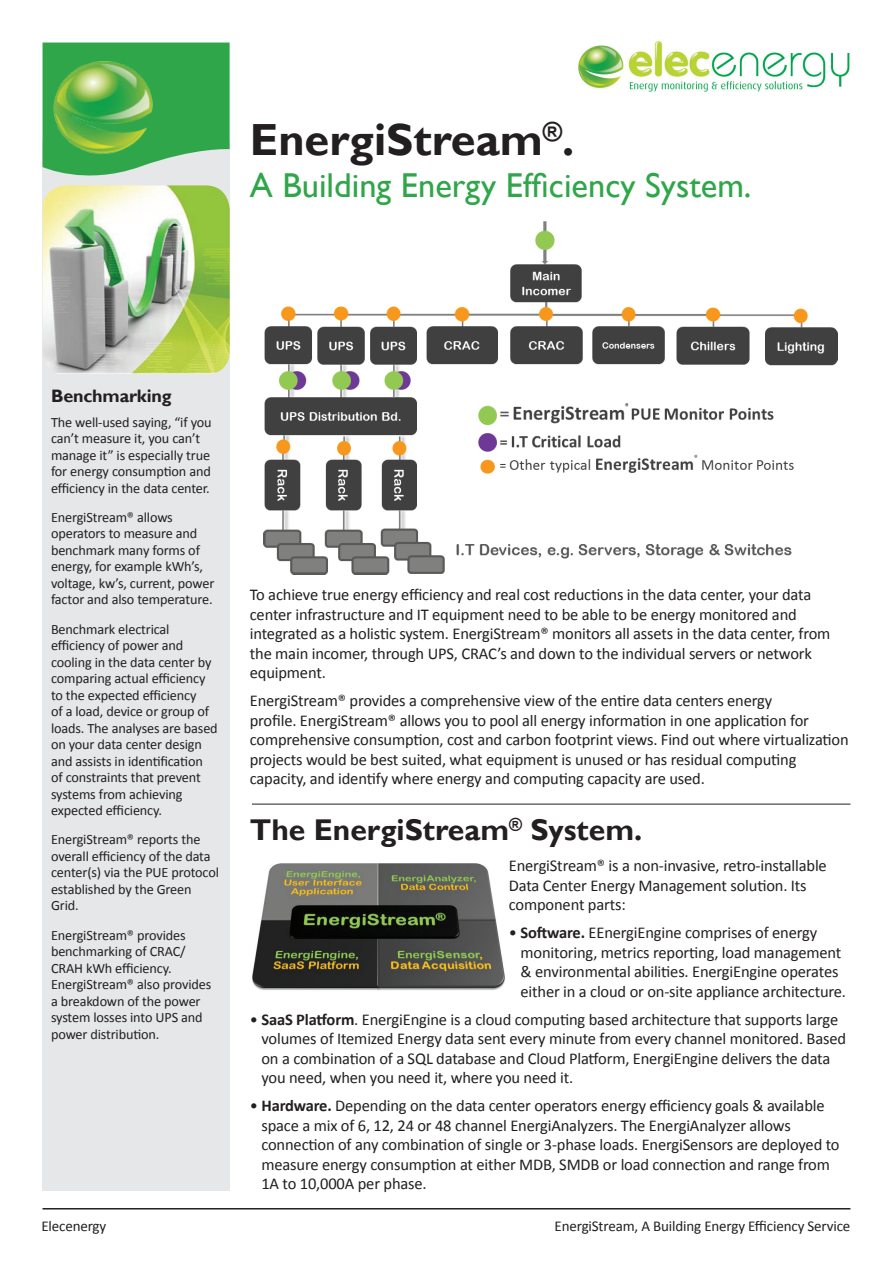
<style>
.page{position:relative;width:893px;height:1263px;background:#fff}
.page>*{position:absolute;margin:0;border:0;box-sizing:border-box;transform-origin:0 0}
.t1{font:700 45px "Gill Sans";color:#231f20}
.t2{font:34.5px "Gill Sans";color:#2fa649}
.t3{font:700 30px "Gill Sans";color:#231f20}
.t4{font:700 18px "Gill Sans";letter-spacing:-.01em;color:#231f20}
.t5{font:16.5px/19.5px "Calibri";letter-spacing:-.01em;color:#231f20}
.t6{font:15px "Calibri";letter-spacing:-.01em;color:#231f20}
.t7{font:14.25px/16.5px "Calibri";letter-spacing:-.01em;color:#231f20}
.s1{font-weight:700}
</style>
<div class="page">
<div style="left:43px;top:141px;width:187px;height:1050px;background:#e6e7e9"></div>
<svg style="left:43px;top:43px;width:187px;height:133px"></svg>
<img style="left:578px;top:41px;width:272px;height:51px">
<hr style="left:43px;top:1208px;width:807px;height:1px;background:#231f20">
<hr style="left:252px;top:804px;width:598px;height:1px;background:#231f20">
<img style="left:43px;top:185px;width:187px;height:189px">
<img style="left:42px;top:48px;width:115px;height:125px">
<img style="left:264px;top:221px;width:573px;height:353px">
<img style="left:252px;top:863px;width:253px;height:128px">
<h1 class="t1" style="left:250px;top:113px;width:326px">EnergiStream<sup>®</sup>.</h1>
<h2 class="t2" style="left:250px;top:165px;width:503px">A Building Energy Efficiency System.</h2>
<p class="t4" style="left:51px;top:385px;width:122px">Benchmarking</p>
<p class="t7" style="left:51px;top:414px;width:162px">The well-used saying, “if you can’t measure it, you can’t manage it” is especially true for energy consumption and efficiency in the data center.</p>
<p class="t7" style="left:51px;top:509px;width:165px">EnergiStream® allows operators to measure and benchmark many forms of energy, for example kWh’s, voltage, kw’s, current, power factor and also temperature.</p>
<p class="t7" style="left:51px;top:621px;width:168px">Benchmark electrical efficiency of power and cooling in the data center by comparing actual efficiency to the expected efficiency<br>of a load, device or group of loads. The analyses are based on your data center design and assists in identification of constraints that prevent systems from achieving expected efficiency.</p>
<p class="t7" style="left:51px;top:831px;width:169px">EnergiStream® reports the overall efficiency of the data center(s) via the PUE protocol established by the Green<br>Grid.</p>
<p class="t7" style="left:51px;top:927px;width:162px">EnergiStream® provides benchmarking of CRAC/<br>CRAH kWh efficiency.<br>EnergiStream® also provides a breakdown of the power system losses into UPS and power distribution.</p>
<p class="t5" style="left:250px;top:585px;width:582px">To achieve true energy efficiency and real cost reductions in the data center, your data center infrastructure and IT equipment need to be able to be energy monitored and integrated as a holistic system. EnergiStream® monitors all assets in the data center, from the main incomer, through UPS, CRAC’s and down to the individual servers or network equipment.</p>
<p class="t5" style="left:250px;top:691px;width:600px">EnergiStream® provides a comprehensive view of the entire data centers energy<br>profile. EnergiStream® allows you to pool all energy information in one application for comprehensive consumption, cost and carbon footprint views. Find out where virtualization projects would be best suited, what equipment is unused or has residual computing capacity, and identify where energy and computing capacity are used.</p>
<h3 class="t3" style="left:250px;top:812px;width:394px">The EnergiStream<sup>®</sup> System.</h3>
<p class="t5" style="left:509px;top:856px;width:319px">EnergiStream® is a non-invasive, retro-installable<br>Data Center Energy Management solution. Its component parts:</p>
<p class="t5" style="left:520px;top:923px;width:327px;text-indent:-12px">• <span class="s1">Software.</span> EEnergiEngine comprises of energy monitoring, metrics reporting, load management &amp; environmental abilities. EnergiEngine operates either in a cloud or on-site appliance architecture.</p>
<p class="t5" style="left:261px;top:1010px;width:586px;text-indent:-12px">• <span class="s1">SaaS Platform</span>. EnergiEngine is a cloud computing based architecture that supports large volumes of Itemized Energy data sent every minute from every channel monitored. Based on a combination of a SQL database and Cloud Platform, EnergiEngine delivers the data you need, when you need it, where you need it.</p>
<p class="t5" style="left:261px;top:1096px;width:580px;text-indent:-12px">• <span class="s1">Hardware.</span> Depending on the data center operators energy efficiency goals &amp; available space a mix of 6, 12, 24 or 48 channel EnergiAnalyzers. The EnergiAnalyzer allows connection of any combination of single or 3-phase loads. EnergiSensors are deployed to measure energy consumption at either MDB, SMDB or load connection and range from 1A to 10,000A per phase.</p>
<p class="t6" style="left:41px;top:1216px;width:66px">Elecenergy</p>
<p class="t6" style="left:555px;top:1216px;width:297px">EnergiStream, A Building Energy Efficiency Service</p>
</div>
